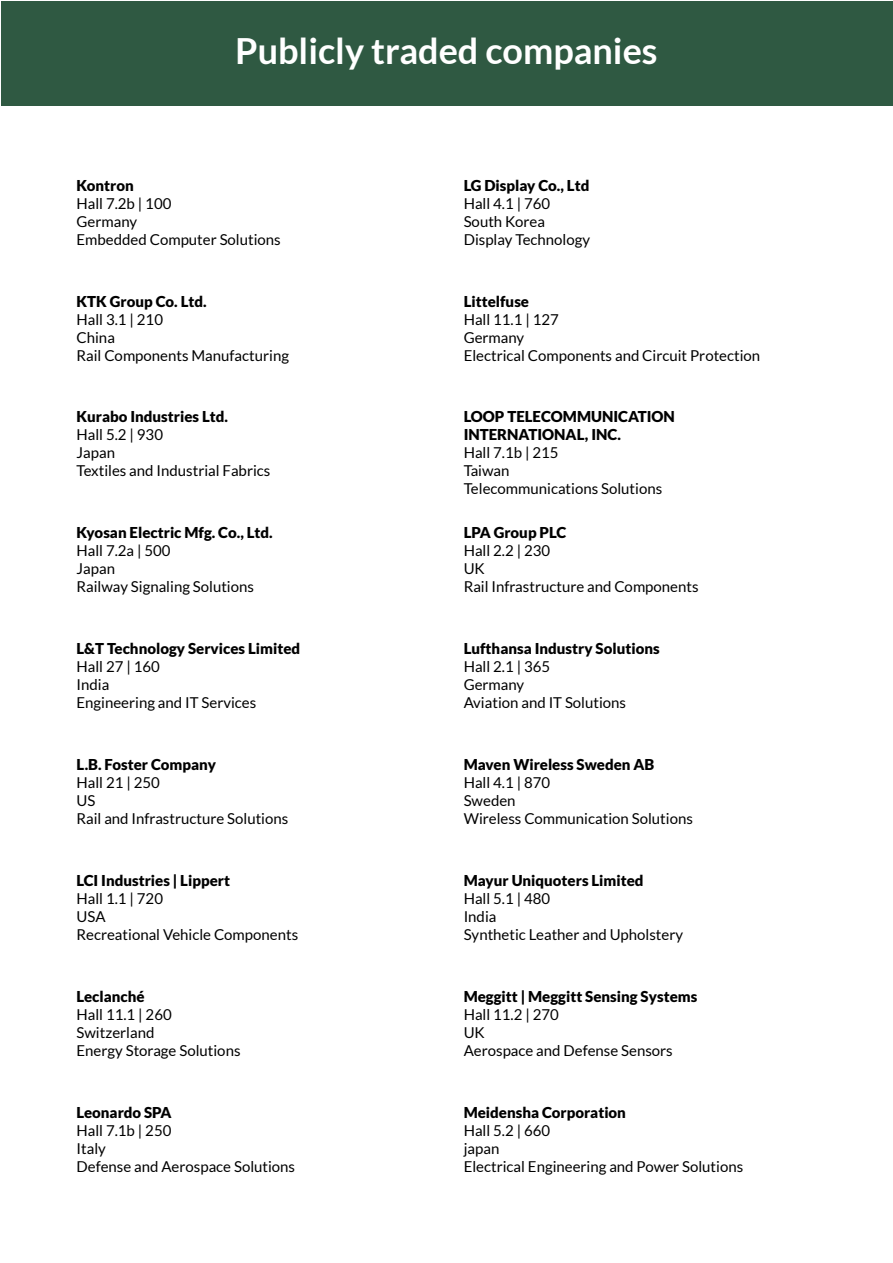
<style>
.page{position:relative;width:893px;height:1263px;background:#fff}
.page>*{position:absolute;margin:0;border:0;box-sizing:border-box;transform-origin:0 0}
.t1{font:700 36px "Lato";color:#fff}
.t2{font:15px/18px "Lato";color:#000}
.t3{font:900 15px/18px "Lato";color:#000}
</style>
<div class="page">
<div style="left:1px;top:1px;width:891px;height:105px;background:#2f5942"></div>
<h1 class="t1" style="left:235px;top:31px;width:424px">Publicly traded companies</h1>
<p class="t3" style="left:77px;top:176px;width:59px">Kontron</p>
<p class="t2" style="left:77px;top:194px;width:206px">Hall 7.2b | 100<br>Germany<br>Embedded Computer Solutions</p>
<p class="t3" style="left:77px;top:292px;width:132px">KTK Group Co. Ltd.</p>
<p class="t2" style="left:77px;top:310px;width:214px">Hall 3.1 | 210<br>China<br>Rail Components Manufacturing</p>
<p class="t3" style="left:77px;top:408px;width:153px">Kurabo Industries Ltd.</p>
<p class="t2" style="left:77px;top:426px;width:195px">Hall 5.2 | 930<br>Japan<br>Textiles and Industrial Fabrics</p>
<p class="t3" style="left:77px;top:523px;width:198px">Kyosan Electric Mfg. Co., Ltd.</p>
<p class="t2" style="left:77px;top:542px;width:179px">Hall 7.2a | 500<br>Japan<br>Railway Signaling Solutions</p>
<p class="t3" style="left:77px;top:639px;width:225px">L&amp;T Technology Services Limited</p>
<p class="t2" style="left:77px;top:658px;width:181px">Hall 27 | 160<br>India<br>Engineering and IT Services</p>
<p class="t3" style="left:77px;top:755px;width:141px">L.B. Foster Company</p>
<p class="t2" style="left:77px;top:773px;width:213px">Hall 21 | 250<br>US<br>Rail and Infrastructure Solutions</p>
<p class="t3" style="left:77px;top:871px;width:155px">LCI Industries | Lippert</p>
<p class="t2" style="left:77px;top:889px;width:223px">Hall 1.1 | 720<br>USA<br>Recreational Vehicle Components</p>
<p class="t3" style="left:77px;top:987px;width:70px">Leclanché</p>
<p class="t2" style="left:77px;top:1005px;width:165px">Hall 11.1 | 260<br>Switzerland<br>Energy Storage Solutions</p>
<p class="t3" style="left:77px;top:1103px;width:97px">Leonardo SPA</p>
<p class="t2" style="left:77px;top:1121px;width:220px">Hall 7.1b | 250<br>Italy<br>Defense and Aerospace Solutions</p>
<p class="t3" style="left:464px;top:176px;width:127px">LG Display Co., Ltd</p>
<p class="t2" style="left:464px;top:194px;width:128px">Hall 4.1 | 760<br>South Korea<br>Display Technology</p>
<p class="t3" style="left:464px;top:292px;width:67px">Littelfuse</p>
<p class="t2" style="left:464px;top:310px;width:298px">Hall 11.1 | 127<br>Germany<br>Electrical Components and Circuit Protection</p>
<p class="t3" style="left:464px;top:408px;width:213px">LOOP TELECOMMUNICATION<br>INTERNATIONAL, INC.</p>
<p class="t2" style="left:464px;top:444px;width:200px">Hall 7.1b | 215<br>Taiwan<br>Telecommunications Solutions</p>
<p class="t3" style="left:464px;top:523px;width:104px">LPA Group PLC</p>
<p class="t2" style="left:464px;top:542px;width:236px">Hall 2.2 | 230<br>UK<br>Rail Infrastructure and Components</p>
<p class="t3" style="left:464px;top:639px;width:197px">Lufthansa Industry Solutions</p>
<p class="t2" style="left:464px;top:658px;width:164px">Hall 2.1 | 365<br>Germany<br>Aviation and IT Solutions</p>
<p class="t3" style="left:464px;top:755px;width:192px">Maven Wireless Sweden AB</p>
<p class="t2" style="left:464px;top:773px;width:231px">Hall 4.1 | 870<br>Sweden<br>Wireless Communication Solutions</p>
<p class="t3" style="left:464px;top:871px;width:181px">Mayur Uniquoters Limited</p>
<p class="t2" style="left:464px;top:889px;width:221px">Hall 5.1 | 480<br>India<br>Synthetic Leather and Upholstery</p>
<p class="t3" style="left:464px;top:987px;width:235px">Meggitt | Meggitt Sensing Systems</p>
<p class="t2" style="left:464px;top:1005px;width:211px">Hall 11.2 | 270<br>UK<br>Aerospace and Defense Sensors</p>
<p class="t3" style="left:464px;top:1103px;width:164px">Meidensha Corporation</p>
<p class="t2" style="left:464px;top:1121px;width:281px">Hall 5.2 | 660<br>japan<br>Electrical Engineering and Power Solutions</p>
</div>
